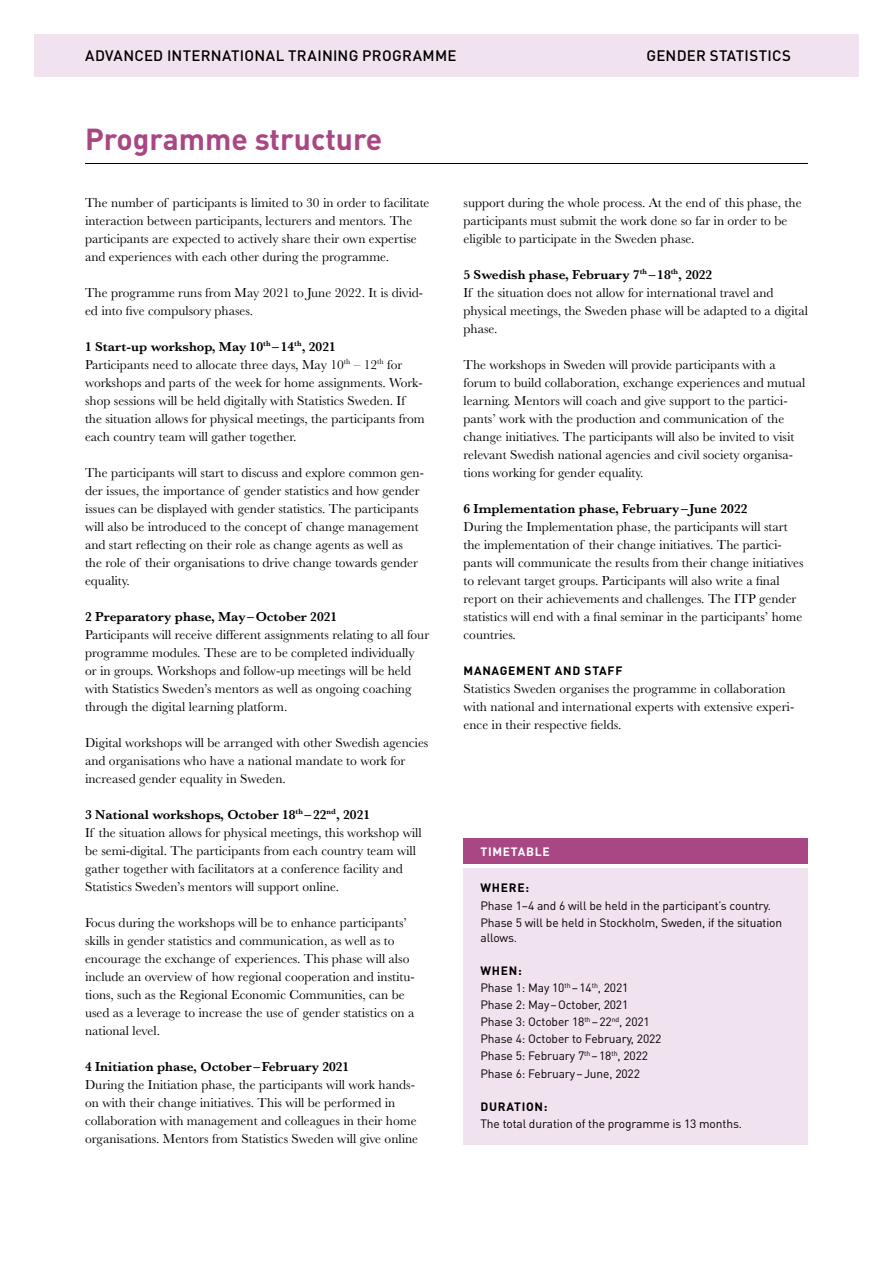
<style>
.page{position:relative;width:893px;height:1263px;background:#fff}
.page>*{position:absolute;margin:0;border:0;box-sizing:border-box;transform-origin:0 0}
.UnderRubrik_1{font:700 30px "DIN Pro";color:#a94684}
.t1{font:500 15px "DIN Pro";letter-spacing:.02em;color:#000}
.Brödtext{font:13.5px/18px "Baskerville MT Std";color:#000}
.UnderRubrik_3{font:600 13.5px "Baskerville MT Std";color:#000}
.t2{font:12px/15px "DIN Pro";letter-spacing:-.01em;color:#000}
.UnderRubrik_2{font:700 12px "DIN Pro";letter-spacing:.06em;color:#000}
.Faktarubrik_neg{font:700 12px "DIN Pro";letter-spacing:.06em;color:#fff}
</style>
<div class="page">
<div style="left:34px;top:34px;width:825px;height:43px;background:#f1e2ef"></div>
<div style="left:463px;top:868px;width:345px;height:277px;background:#f1e2ef"></div>
<hr style="left:85px;top:163px;width:723px;height:1px;background:#000">
<div style="left:463px;top:839px;width:345px;height:25px;background:#a94684"></div>
<p class="t1" style="left:85px;top:45px;width:373px">ADVANCED INTERNATIONAL TRAINING PROGRAMME</p>
<p class="t1" style="left:646px;top:45px;width:146px">GENDER STATISTICS</p>
<h1 class="UnderRubrik_1" style="left:85px;top:119px;width:299px">Programme structure</h1>
<p class="Brödtext" style="left:85px;top:193px;width:346px">The number of participants is limited to 30 in order to facilitate interaction between participants, lecturers and mentors. The participants are expected to actively share their own expertise and experiences with each other during the programme.</p>
<p class="Brödtext" style="left:85px;top:283px;width:339px">The programme runs from May 2021 to June 2022. It is divid&shy;ed into five compulsory phases.</p>
<h3 class="UnderRubrik_3" style="left:85px;top:338px;width:252px">1 Start-up workshop, May 10<sup>th</sup> –14<sup>th</sup>, 2021</h3>
<p class="Brödtext" style="left:85px;top:355px;width:341px">Participants need to allocate three days, May 10<sup>th</sup> – 12<sup>th</sup> for workshops and parts of the week for home assignments. Work&shy;shop sessions will be held digitally with Statistics Sweden. If the situation allows for physical meetings, the participants from each country team will gather together.</p>
<p class="Brödtext" style="left:85px;top:463px;width:340px">The participants will start to discuss and explore common gen&shy;der issues, the importance of gender statistics and how gender issues can be displayed with gender statistics. The participants will also be introduced to the concept of change management and start reflecting on their role as change agents as well as<br>the role of their organisations to drive change towards gender equality.</p>
<h3 class="UnderRubrik_3" style="left:85px;top:608px;width:254px">2 Preparatory phase, May–October 2021</h3>
<p class="Brödtext" style="left:85px;top:625px;width:346px">Participants will receive different assignments relating to all four programme modules. These are to be completed individually or in groups. Workshops and follow-up meetings will be held with Statistics Sweden’s mentors as well as ongoing coaching through the digital learning platform.</p>
<p class="Brödtext" style="left:85px;top:733px;width:345px">Digital workshops will be arranged with other Swedish agencies and organisations who have a national mandate to work for increased gender equality in Sweden.</p>
<h3 class="UnderRubrik_3" style="left:85px;top:806px;width:287px">3 National workshops, October 18<sup>th</sup> –22<sup>nd</sup>, 2021</h3>
<p class="Brödtext" style="left:85px;top:823px;width:338px">If the situation allows for physical meetings, this workshop will be semi-digital. The participants from each country team will gather together with facilitators at a conference facility and Statistics Sweden’s mentors will support online.</p>
<p class="Brödtext" style="left:85px;top:913px;width:331px">Focus during the workshops will be to enhance participants’ skills in gender statistics and communication, as well as to encourage the exchange of experiences. This phase will also include an overview of how regional cooperation and institu&shy;tions, such as the Regional Economic Communities, can be used as a leverage to increase the use of gender statistics on a national level.</p>
<h3 class="UnderRubrik_3" style="left:85px;top:1058px;width:266px">4 Initiation phase, October –February 2021</h3>
<p class="Brödtext" style="left:85px;top:1075px;width:335px">During the Initiation phase, the participants will work hands&shy;on with their change initiatives. This will be performed in collaboration with management and colleagues in their home organisations. Mentors from Statistics Sweden will give online</p>
<p class="Brödtext" style="left:463px;top:193px;width:340px">support during the whole process. At the end of this phase, the participants must submit the work done so far in order to be eligible to participate in the Sweden phase.</p>
<h3 class="UnderRubrik_3" style="left:463px;top:266px;width:250px">5 Swedish phase, February 7<sup>th</sup> –18<sup>th</sup>, 2022</h3>
<p class="Brödtext" style="left:463px;top:283px;width:346px">If the situation does not allow for international travel and physical meetings, the Sweden phase will be adapted to a digital phase.</p>
<p class="Brödtext" style="left:463px;top:355px;width:343px">The workshops in Sweden will provide participants with a forum to build collaboration, exchange experiences and mutual learning. Mentors will coach and give support to the partici&shy;pants’ work with the production and communication of the change initiatives. The participants will also be invited to visit relevant Swedish national agencies and civil society organisa&shy;tions working for gender equality.</p>
<h3 class="UnderRubrik_3" style="left:463px;top:500px;width:286px">6 Implementation phase, February–June 2022</h3>
<p class="Brödtext" style="left:463px;top:517px;width:342px">During the Implementation phase, the participants will start the implementation of their change initiatives. The partici&shy;pants will communicate the results from their change initiatives to relevant target groups. Participants will also write a final report on their achievements and challenges. The ITP gender statistics will end with a final seminar in the participants’ home countries.</p>
<h2 class="UnderRubrik_2" style="left:464px;top:662px;width:160px">MANAGEMENT AND STAFF</h2>
<p class="Brödtext" style="left:463px;top:679px;width:332px">Statistics Sweden organises the programme in collaboration with national and international experts with extensive experi&shy;ence in their respective fields.</p>
<h2 class="Faktarubrik_neg" style="left:481px;top:843px;width:71px">TIMETABLE</h2>
<h2 class="UnderRubrik_2" style="left:481px;top:880px;width:50px">WHERE:</h2>
<p class="t2" style="left:480px;top:897px;width:292px">Phase 1–4 and 6 will be held in the participant’s country.</p>
<p class="t2" style="left:480px;top:914px;width:303px">Phase 5 will be held in Stockholm, Sweden, if the situation allows.</p>
<h2 class="UnderRubrik_2" style="left:481px;top:962px;width:43px">WHEN:</h2>
<p class="t2" style="left:480px;top:979px;width:149px">Phase 1: May 10<sup>th</sup> –14<sup>th</sup>, 2021</p>
<p class="t2" style="left:480px;top:997px;width:149px">Phase 2: May–October, 2021</p>
<p class="t2" style="left:480px;top:1014px;width:171px">Phase 3: October 18<sup>th</sup> –22<sup>nd</sup>, 2021</p>
<p class="t2" style="left:480px;top:1031px;width:183px">Phase 4: October to February, 2022</p>
<p class="t2" style="left:480px;top:1048px;width:169px">Phase 5: February 7<sup>th</sup> –18<sup>th</sup>, 2022</p>
<p class="t2" style="left:480px;top:1065px;width:161px">Phase 6: February–June, 2022</p>
<h2 class="UnderRubrik_2" style="left:481px;top:1098px;width:68px">DURATION:</h2>
<p class="t2" style="left:480px;top:1115px;width:263px">The total duration of the programme is 13 months.</p>
</div>
